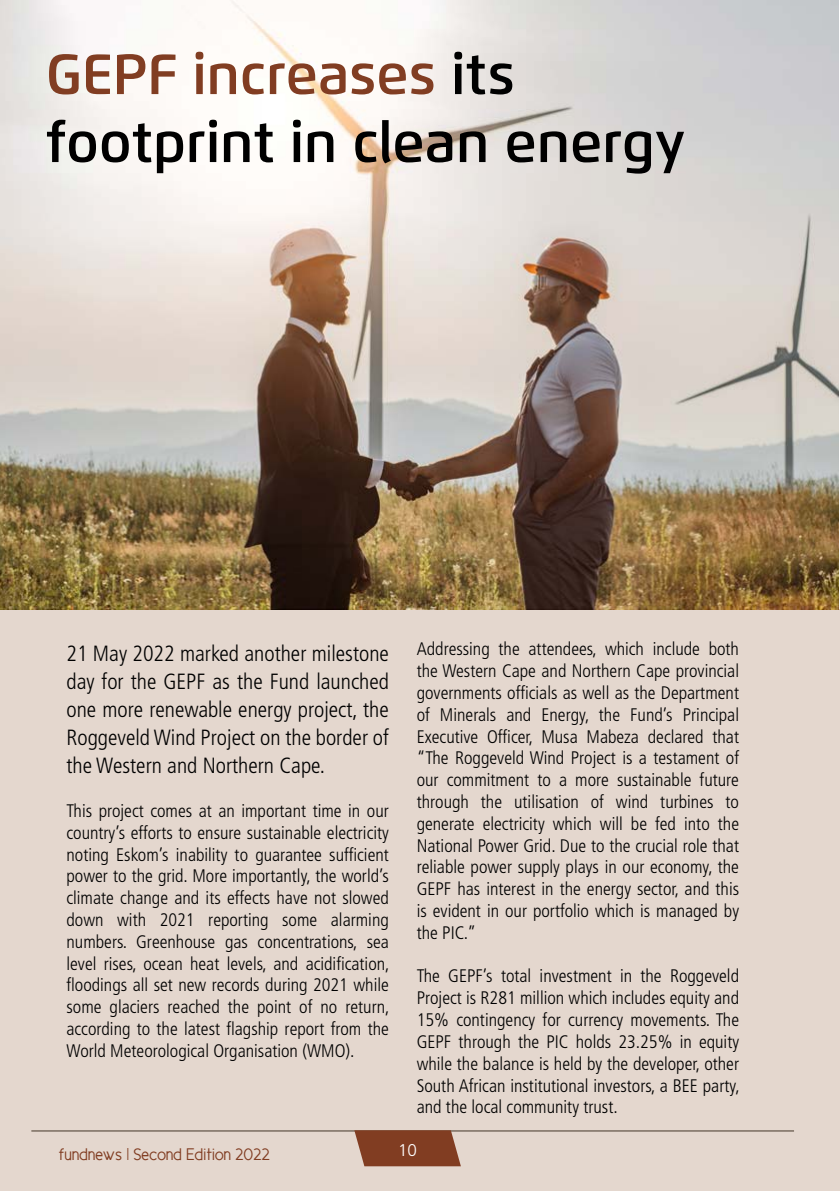
<style>
.page{position:relative;width:840px;height:1191px;background:#fff}
.page>*{position:absolute;margin:0;border:0;box-sizing:border-box;transform-origin:0 0}
.t1{font:600 56.6px/68px "Flexo";letter-spacing:-.005em;color:#000}
.t2{font:300 condensed 22px/28px "Frutiger LT Std";color:#000;text-align:justify}
.t3{font:300 condensed 18.2px/21.8px "Frutiger LT Std";color:#000;text-align:justify}
.t4{font:17px "New Cicle Gordita";color:#813d22}
.t5{font:300 17px "Frutiger";color:#fff}
.s1{color:#813d22}
</style>
<div class="page">
<div style="left:0;top:609px;width:839px;height:582px;background:#e4d7ce"></div>
<img style="left:0;top:0;width:837px;height:609px">
<hr style="left:31px;top:1130px;width:762px;height:1px;background:#736659">
<svg style="left:354px;top:1130px;width:106px;height:36px;background:#894a31"></svg>
<h1 class="t1" style="left:46px;top:40px;width:640px"><span class="s1">GEPF increases</span> its footprint in clean energy</h1>
<p class="t2" style="left:66px;top:640px;width:324px">21 May 2022 marked another milestone day for the GEPF as the Fund launched one more renewable energy project, the Roggeveld Wind Project on the border of the Western and Northern Cape.</p>
<p class="t3" style="left:66px;top:800px;width:324px">This project comes at an important time in our country’s efforts to ensure sustainable electricity noting Eskom’s inability to guarantee sufficient power to the grid. More importantly, the world’s climate change and its effects have not slowed down with 2021 reporting some alarming numbers. Greenhouse gas concentrations, sea level rises, ocean heat levels, and acidification, floodings all set new records during 2021 while some glaciers reached the point of no return, according to the latest flagship report from the World Meteorological Organisation (WMO).</p>
<p class="t3" style="left:416px;top:638px;width:324px">Addressing the attendees, which include both the Western Cape and Northern Cape provincial governments officials as well as the Department of Minerals and Energy, the Fund’s Principal Executive Officer, Musa Mabeza declared that “The Roggeveld Wind Project is a testament of our commitment to a more sustainable future through the utilisation of wind turbines to generate electricity which will be fed into the National Power Grid. Due to the crucial role that reliable power supply plays in our economy, the GEPF has interest in the energy sector, and this is evident in our portfolio which is managed by the PIC.”</p>
<p class="t3" style="left:416px;top:965px;width:324px">The GEPF’s total investment in the Roggeveld Project is R281 million which includes equity and 15% contingency for currency movements. The GEPF through the PIC holds 23.25% in equity while the balance is held by the developer, other South African institutional investors, a BEE party, and the local community trust.</p>
<p class="t4" style="left:59px;top:1145px;width:212px">fundnews | Second Edition 2022</p>
<p class="t5" style="left:398px;top:1140px;width:20px">10</p>
</div>
